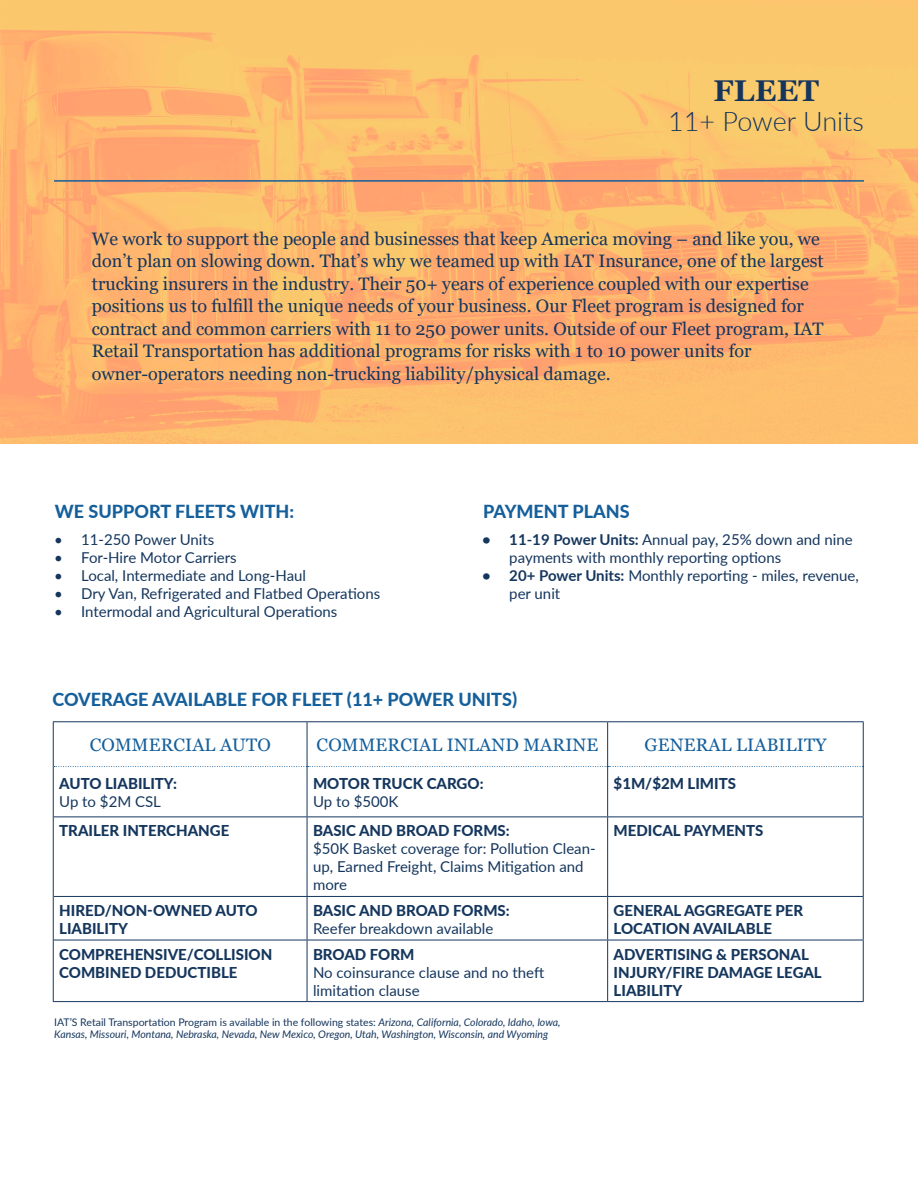
<style>
.page{position:relative;width:918px;height:1188px;background:#fff}
.page>*{position:absolute;margin:0;border:0;box-sizing:border-box;transform-origin:0 0}
.t1{font:700 30px "Georgia";letter-spacing:.01em;color:#15355c}
.t2{font:300 27px "Lato";color:#15355c}
.t3{font:18px/22.5px "Georgia";color:#15365d}
.t4{font:800 18px "Lato";color:#155f9b}
.t5{font:18px "Georgia";letter-spacing:.01em;color:#155f9b}
.t6{font:15px/18px "Lato";color:#15365d}
.t7{font:800 15px/18px "Lato";color:#15365d}
.t8{font:italic 10.5px/12px "Lato";color:#15365d}
.s1{font-weight:700}
.s2{font-style:normal}
</style>
<div class="page">
<img style="left:0;top:0;width:918px;height:444px">
<hr style="left:54px;top:180px;width:810px;height:2px;background:#155f9b">
<hr style="left:54px;top:940px;width:253px;height:1px;background:#15365d">
<hr style="left:307px;top:940px;width:301px;height:1px;background:#15365d">
<hr style="left:608px;top:940px;width:256px;height:1px;background:#15365d">
<hr style="left:54px;top:896px;width:253px;height:1px;background:#15365d">
<hr style="left:307px;top:896px;width:301px;height:1px;background:#15365d">
<hr style="left:608px;top:896px;width:256px;height:1px;background:#15365d">
<hr style="left:54px;top:817px;width:253px;height:1px;background:#15365d">
<hr style="left:307px;top:817px;width:301px;height:1px;background:#15365d">
<hr style="left:608px;top:817px;width:256px;height:1px;background:#15365d">
<hr style="left:53px;top:1001px;width:254px;height:1px;background:#15365d">
<hr style="left:307px;top:1001px;width:301px;height:1px;background:#15365d">
<hr style="left:608px;top:1001px;width:256px;height:1px;background:#15365d">
<hr style="left:53px;top:767px;width:1px;height:50px;background:#15365d">
<hr style="left:53px;top:817px;width:1px;height:79px;background:#15365d">
<hr style="left:53px;top:896px;width:1px;height:44px;background:#15365d">
<hr style="left:53px;top:940px;width:1px;height:61px;background:#15365d">
<hr style="left:53px;top:721px;width:254px;height:1px;background:#15365d">
<hr style="left:53px;top:722px;width:1px;height:45px;background:#15365d">
<hr style="left:307px;top:721px;width:301px;height:1px;background:#15365d">
<hr style="left:608px;top:721px;width:256px;height:1px;background:#15365d">
<svg style="left:54px;top:766px;width:809px;height:1px"></svg>
<hr style="left:307px;top:722px;width:1px;height:45px;background:#15365d">
<hr style="left:307px;top:767px;width:1px;height:50px;background:#15365d">
<hr style="left:307px;top:817px;width:1px;height:79px;background:#15365d">
<hr style="left:307px;top:897px;width:1px;height:43px;background:#15365d">
<hr style="left:307px;top:940px;width:1px;height:61px;background:#15365d">
<hr style="left:607px;top:722px;width:1px;height:45px;background:#15365d">
<hr style="left:607px;top:767px;width:1px;height:50px;background:#15365d">
<hr style="left:607px;top:817px;width:1px;height:79px;background:#15365d">
<hr style="left:607px;top:897px;width:1px;height:43px;background:#15365d">
<hr style="left:607px;top:940px;width:1px;height:61px;background:#15365d">
<hr style="left:863px;top:722px;width:1px;height:45px;background:#15365d">
<hr style="left:863px;top:767px;width:1px;height:50px;background:#15365d">
<hr style="left:863px;top:817px;width:1px;height:79px;background:#15365d">
<hr style="left:863px;top:897px;width:1px;height:43px;background:#15365d">
<hr style="left:863px;top:940px;width:1px;height:61px;background:#15365d">
<p class="t1" style="left:713px;top:72px;width:107px">FLEET</p>
<p class="t2" style="left:668px;top:102px;width:197px">11+ Power Units</p>
<p class="t3" style="left:92px;top:228px;width:733px">We work to support the people and businesses that keep America moving – and like you, we don’t plan on slowing down. That’s why we teamed up with IAT Insurance, one of the largest trucking insurers in the industry. Their 50+ years of experience coupled with our expertise positions us to fulfill the unique needs of your business. Our Fleet program is designed for</p>
<p class="t3" style="left:92px;top:318px;width:733px">contract and common carriers with 11 to 250 power units. Outside of our Fleet program, IAT<br>Retail Transportation has additional programs for risks with 1 to 10 power units for</p>
<p class="t3" style="left:92px;top:363px;width:520px">owner-operators needing non-trucking liability/physical damage.</p>
<p class="t4" style="left:55px;top:498px;width:241px">WE SUPPORT FLEETS WITH:</p>
<p class="t6" style="left:54px;top:530px;width:162px">• 11-250 Power Units</p>
<p class="t6" style="left:54px;top:548px;width:184px">• For-Hire Motor Carriers</p>
<p class="t6" style="left:54px;top:566px;width:253px">• Local, Intermediate and Long-Haul</p>
<p class="t6" style="left:54px;top:584px;width:328px">• Dry Van, Refrigerated and Flatbed Operations</p>
<p class="t6" style="left:54px;top:602px;width:285px">• Intermodal and Agricultural Operations</p>
<p class="t4" style="left:483px;top:498px;width:148px">PAYMENT PLANS</p>
<p class="t6" style="left:509px;top:530px;width:345px;text-indent:-27px"><span class="s1">• 11-19 Power Units:</span> Annual pay, 25% down and nine payments with monthly reporting options</p>
<p class="t6" style="left:509px;top:566px;width:351px;text-indent:-27px"><span class="s1">• 20+ Power Units:</span> Monthly reporting - miles, revenue, per unit</p>
<p class="t4" style="left:53px;top:686px;width:466px">COVERAGE AVAILABLE FOR FLEET (11+ POWER UNITS)</p>
<p class="t5" style="left:90px;top:734px;width:183px">COMMERCIAL AUTO</p>
<p class="t5" style="left:317px;top:734px;width:283px">COMMERCIAL INLAND MARINE</p>
<p class="t5" style="left:645px;top:734px;width:183px">GENERAL LIABILITY</p>
<p class="t7" style="left:59px;top:774px;width:119px">AUTO LIABILITY:</p>
<p class="t6" style="left:59px;top:792px;width:103px">Up to $2M CSL</p>
<p class="t7" style="left:614px;top:774px;width:124px">$1M/$2M LIMITS</p>
<p class="t7" style="left:313px;top:774px;width:172px">MOTOR TRUCK CARGO:</p>
<p class="t6" style="left:313px;top:792px;width:87px">Up to $500K</p>
<p class="t7" style="left:59px;top:821px;width:172px">TRAILER INTERCHANGE</p>
<p class="t7" style="left:313px;top:821px;width:198px">BASIC AND BROAD FORMS:</p>
<p class="t6" style="left:313px;top:839px;width:284px">$50K Basket coverage for: Pollution Clean&shy;up, Earned Freight, Claims Mitigation and more</p>
<p class="t7" style="left:59px;top:901px;width:200px">HIRED/NON-OWNED AUTO</p>
<p class="t7" style="left:59px;top:919px;width:70px">LIABILITY</p>
<p class="t7" style="left:313px;top:901px;width:198px">BASIC AND BROAD FORMS:</p>
<p class="t6" style="left:313px;top:919px;width:182px">Reefer breakdown available</p>
<p class="t7" style="left:59px;top:944px;width:215px">COMPREHENSIVE/COLLISION<br>COMBINED DEDUCTIBLE</p>
<p class="t7" style="left:313px;top:944px;width:103px">BROAD FORM</p>
<p class="t6" style="left:313px;top:963px;width:233px">No coinsurance clause and no theft</p>
<p class="t6" style="left:313px;top:981px;width:108px">limitation clause</p>
<p class="t8" style="left:54px;top:1016px;width:508px"><span class="s2">IAT’S Retail Transportation Program is available in the following states:</span> Arizona, California, Colorado, Idaho, Iowa,<br>Kansas, Missouri, Montana, Nebraska, Nevada, New Mexico, Oregon, Utah, Washington, Wisconsin, and Wyoming</p>
<p class="t7" style="left:614px;top:821px;width:151px">MEDICAL PAYMENTS</p>
<p class="t7" style="left:614px;top:901px;width:191px">GENERAL AGGREGATE PER</p>
<p class="t7" style="left:614px;top:919px;width:160px">LOCATION AVAILABLE</p>
<p class="t7" style="left:614px;top:944px;width:197px">ADVERTISING &amp; PERSONAL</p>
<p class="t7" style="left:614px;top:962px;width:210px">INJURY/FIRE DAMAGE LEGAL<br>LIABILITY</p>
</div>
